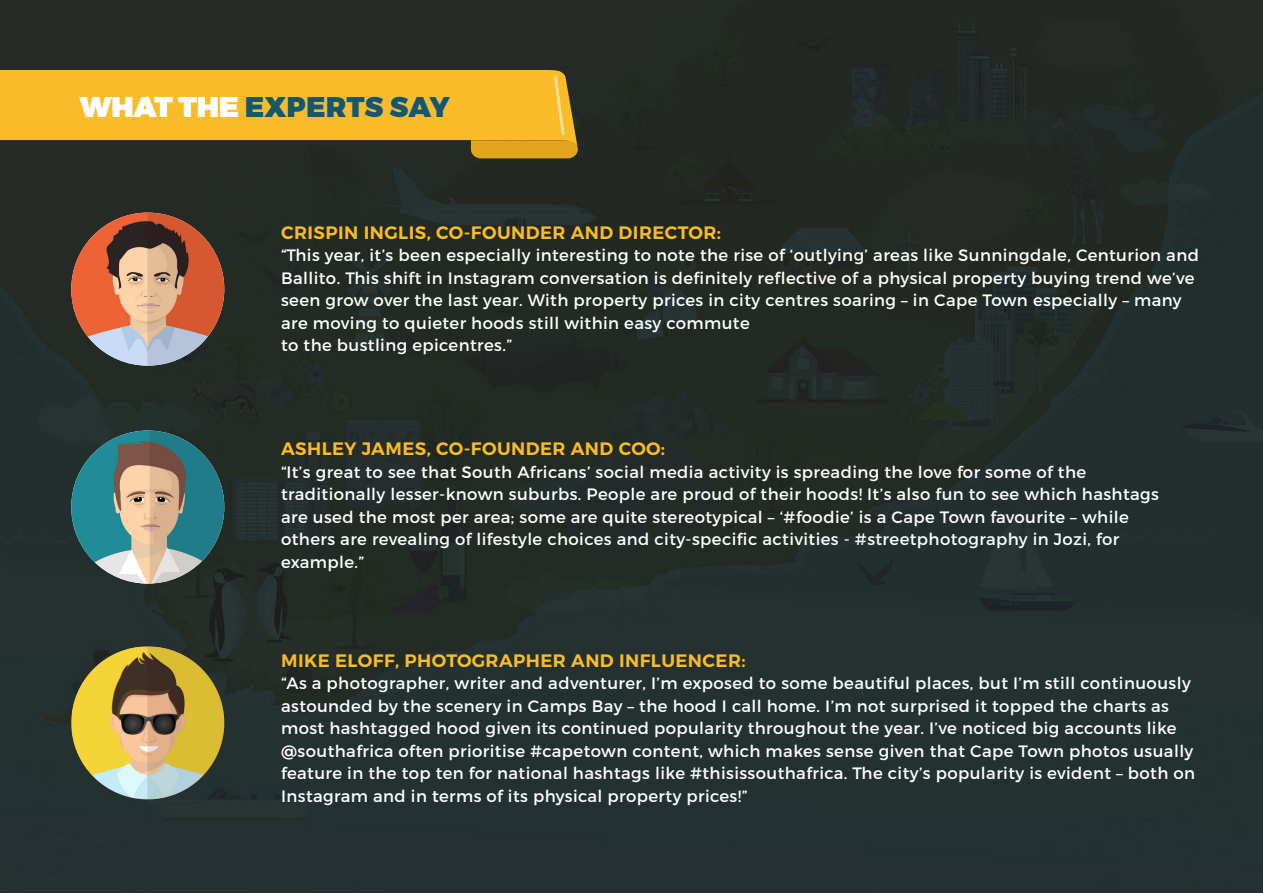
<style>
.page{position:relative;width:1263px;height:893px;background:#fff}
.page>*{position:absolute;margin:0;border:0;box-sizing:border-box;transform-origin:0 0}
.t1{font:900 28.5px "Montserrat";color:#1a5766}
.t2{font:600 18px "Montserrat";letter-spacing:.025em;color:#f9bc28}
.t3{font:16.5px/22.5px "Montserrat";letter-spacing:.025em;color:#fff}
.s1{color:#fff}
</style>
<div class="page">
<img style="left:0;top:0;width:1263px;height:893px">
<svg style="left:0;top:70px;width:578px;height:88px;background:#d2a127"></svg>
<img style="left:71px;top:213px;width:153px;height:153px;border-radius:77px">
<img style="left:71px;top:431px;width:153px;height:153px;border-radius:77px">
<img style="left:72px;top:647px;width:152px;height:152px">
<p class="t1" style="left:80px;top:89px;width:372px"><span class="s1">WHAT THE</span> EXPERTS SAY</p>
<p class="t2" style="left:281px;top:221px;width:441px">CRISPIN INGLIS, CO-FOUNDER AND DIRECTOR:</p>
<p class="t3" style="left:281px;top:244px;width:919px">“This year, it’s been especially interesting to note the rise of ‘outlying’ areas like Sunningdale, Centurion and Ballito. This shift in Instagram conversation is definitely reflective of a physical property buying trend we’ve seen grow over the last year. With property prices in city centres soaring – in Cape Town especially – many are moving to quieter hoods still within easy commute</p>
<p class="t3" style="left:281px;top:334px;width:232px">to the bustling epicentres.”</p>
<p class="t2" style="left:281px;top:438px;width:385px">ASHLEY JAMES, CO-FOUNDER AND COO:</p>
<p class="t3" style="left:281px;top:461px;width:879px">“It’s great to see that South Africans’ social media activity is spreading the love for some of the traditionally lesser-known suburbs. People are proud of their hoods! It’s also fun to see which hashtags are used the most per area; some are quite stereotypical – ‘#foodie’ is a Cape Town favourite – while others are revealing of lifestyle choices and city-specific activities - #streetphotography in Jozi, for example.”</p>
<p class="t2" style="left:281px;top:649px;width:466px">MIKE ELOFF, PHOTOGRAPHER AND INFLUENCER:</p>
<p class="t3" style="left:281px;top:672px;width:911px">“As a photographer, writer and adventurer, I’m exposed to some beautiful places, but I’m still continuously astounded by the scenery in Camps Bay – the hood I call home. I’m not surprised it topped the charts as most hashtagged hood given its continued popularity throughout the year. I’ve noticed big accounts like</p>
<p class="t3" style="left:281px;top:740px;width:915px;text-align:justify">@southafrica often prioritise #capetown content, which makes sense given that Cape Town photos usually feature in the top ten for national hashtags like #thisissouthafrica. The city’s popularity is evident – both on Instagram and in terms of its physical property prices!”</p>
</div>
